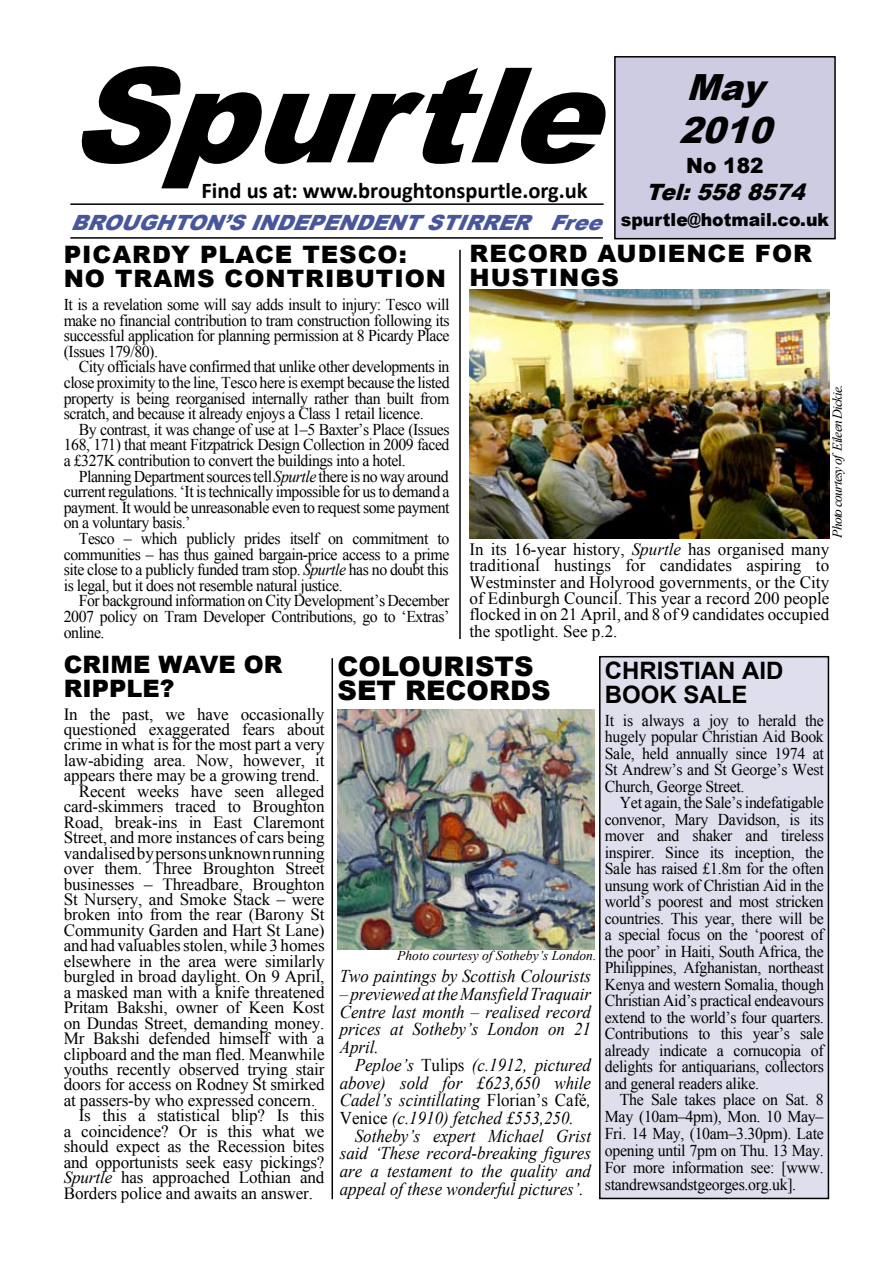
<style>
.page{position:relative;width:893px;height:1263px;background:#fff}
.page>*{position:absolute;margin:0;border:0;box-sizing:border-box;transform-origin:0 0}
.t1{font:italic 900 132px "Arial";color:#000}
.t2{font:italic 900 36px/43.2px "Arial";color:#000;scale:.96 1}
.t3{font:900 27px/24px "Arial";color:#000}
.t4{font:900 24px/24px "Arial";letter-spacing:.04em;color:#000}
.t5{font:700 24px/24px "Arial";color:#000}
.t6{font:900 24px/24px "Arial";color:#000}
.t7{font:700 22.5px "Calibri";color:#000}
.t8{font:italic 900 22.5px "Arial";color:#000;scale:.96 1}
.t9{font:italic 900 21px "Arial";color:#48579c}
.t10{font:900 21px "Arial";color:#000;scale:.96 1}
.t11{font:italic 18px/17.7px "Times New Roman";color:#000;text-align:justify;scale:.94 1}
.t12{font:900 18px "Arial";color:#000;scale:.96 1}
.t13{font:17.25px/16.4px "Times New Roman";color:#000;text-align:justify}
.t14{font:17.1px "Times New Roman";letter-spacing:-.01em;color:#000}
.t15{font:16.5px/16.5px "Times New Roman";letter-spacing:-.03em;color:#000;text-align:justify;scale:.96 1}
.t16{font:italic 13.5px "Times New Roman";color:#000}
.t17{font:italic 13.5px "Times New Roman";letter-spacing:-.06em;color:#000}
.s1{font-style:italic}
.s2{font-style:normal}
</style>
<div class="page">
<div style="left:615px;top:57px;width:220px;height:182px;background:#cdcce2"></div>
<div style="left:614px;top:56px;width:222px;height:183px;border:2px solid #000"></div>
<hr style="left:70px;top:237px;width:533px;height:2px;background:#000">
<hr style="left:70px;top:203px;width:534px;height:2px;background:#000">
<img style="left:470px;top:290px;width:359px;height:248px">
<div style="left:600px;top:657px;width:228px;height:541px;background:#dedeec"></div>
<div style="left:599px;top:656px;width:230px;height:543px;border:2px solid #000"></div>
<img style="left:338px;top:710px;width:256px;height:239px">
<hr style="left:459px;top:250px;width:2px;height:389px;background:#000">
<hr style="left:332px;top:658px;width:1px;height:541px;background:#000">
<h1 class="t1" style="left:67px;top:17px;width:595px">Spurtle</h1>
<p class="t9" style="left:70px;top:207px;width:544px">BROUGHTON’SINDEPENDENTSTIRRER Free</p>
<h3 class="t4" style="left:64px;top:242px;width:384px">PICARDY PLACE TESCO:<br>NO TRAMS CONTRIBUTION</h3>
<h2 class="t2" style="left:679px;top:64px;width:112px">May<br>2010</h2>
<p class="t10" style="left:686px;top:150px;width:82px">No 182</p>
<h3 class="t8" style="left:646px;top:175px;width:176px">Tel:5588574</h3>
<p class="t12" style="left:621px;top:206px;width:218px">spurtle@hotmail.co.uk</p>
<h3 class="t7" style="left:202px;top:181px;width:388px">Find us at: www.broughtonspurtle.org.uk</h3>
<h3 class="t4" style="left:470px;top:240px;width:344px">RECORD AUDIENCE FOR<br>HUSTINGS</h3>
<p class="t15" style="left:64px;top:297px;width:403px;line-height:15.6px">It is a revelation some will say adds insult to injury: Tesco will make no financial contribution to tram construction following its successful application for planning permission at 8 Picardy Place (Issues 179/80).</p>
<p class="t15" style="left:64px;top:359px;width:403px;line-height:15.6px;text-indent:15px">City officials have confirmed that unlike other developments in close proximity to the line, Tesco here is exempt because the listed property is being reorganised internally rather than built from scratch, and because it already enjoys a Class 1 retail licence.</p>
<p class="t15" style="left:64px;top:421px;width:403px;line-height:15.6px;text-indent:15px">By contrast, it was change of use at 1–5 Baxter’s Place (Issues 168, 171) that meant Fitzpatrick Design Collection in 2009 faced a £327K contribution to convert the buildings into a hotel.</p>
<p class="t15" style="left:64px;top:468px;width:403px;line-height:15.6px;text-indent:15px">Planning Department sources tell <span class="s1">Spurtle</span> there is no way around current regulations. ‘It is technically impossible for us to demand a payment. It would be unreasonable even to request some payment on a voluntary basis.’</p>
<p class="t15" style="left:64px;top:531px;width:403px;line-height:15.6px;text-indent:15px">Tesco – which publicly prides itself on commitment to communities – has thus gained bargain-price access to a prime site close to a publicly funded tram stop. <span class="s1">Spurtle</span> has no doubt this is legal, but it does not resemble natural justice.</p>
<p class="t15" style="left:64px;top:593px;width:403px;line-height:15.6px;text-indent:15px">For background information on City Development’s December 2007 policy on Tram Developer Contributions, go to ‘Extras’ online.</p>
<p class="t17" style="left:830px;top:538px;width:154px;rotate:-90deg">Photo courtesy of Eileen Dickie.</p>
<p class="t13" style="left:470px;top:541px;width:361px">In its 16-year history, <span class="s1">Spurtle</span> has organised many traditional hustings for candidates aspiring to Westminster and Holyrood governments, or the City of Edinburgh Council. This year a record 200 people flocked in on 21 April, and 8 of 9 candidates occupied the spotlight. See p.2.</p>
<h3 class="t6" style="left:64px;top:652px;width:220px">CRIME WAVE OR<br>RIPPLE?</h3>
<p class="t14" style="left:64px;top:704px;width:262px">In the past, we have occasionally</p>
<p class="t14" style="left:64px;top:720px;width:262px">questioned exaggerated fears about</p>
<p class="t14" style="left:64px;top:735px;width:262px">crime in what is for the most part a very</p>
<p class="t14" style="left:64px;top:751px;width:262px">law-abiding area. Now, however, it</p>
<p class="t14" style="left:64px;top:766px;width:258px">appears there may be a growing trend.</p>
<p class="t14" style="left:79px;top:781px;width:247px">Recent weeks have seen alleged</p>
<p class="t14" style="left:64px;top:797px;width:262px">card-skimmers traced to Broughton</p>
<p class="t14" style="left:64px;top:812px;width:262px">Road, break-ins in East Claremont</p>
<p class="t14" style="left:64px;top:828px;width:262px">Street, and more instances of cars being</p>
<p class="t14" style="left:64px;top:843px;width:262px">vandalised by persons unknown running</p>
<p class="t14" style="left:64px;top:859px;width:262px">over them. Three Broughton Street</p>
<p class="t14" style="left:64px;top:874px;width:262px">businesses – Threadbare, Broughton</p>
<p class="t14" style="left:64px;top:890px;width:262px">St Nursery, and Smoke Stack – were</p>
<p class="t14" style="left:64px;top:905px;width:262px">broken into from the rear (Barony St</p>
<p class="t14" style="left:64px;top:921px;width:262px">Community Garden and Hart St Lane)</p>
<p class="t14" style="left:64px;top:936px;width:262px">and had valuables stolen, while 3 homes</p>
<p class="t14" style="left:64px;top:951px;width:262px">elsewhere in the area were similarly</p>
<p class="t14" style="left:64px;top:967px;width:262px">burgled in broad daylight. On 9 April,</p>
<p class="t14" style="left:64px;top:982px;width:262px">a masked man with a knife threatened</p>
<p class="t14" style="left:64px;top:998px;width:262px">Pritam Bakshi, owner of Keen Kost</p>
<p class="t14" style="left:64px;top:1013px;width:262px">on Dundas Street, demanding money.</p>
<p class="t14" style="left:64px;top:1029px;width:262px">Mr Bakshi defended himself with a</p>
<p class="t14" style="left:64px;top:1044px;width:262px">clipboard and the man fled. Meanwhile</p>
<p class="t14" style="left:64px;top:1060px;width:262px">youths recently observed trying stair</p>
<p class="t14" style="left:64px;top:1075px;width:262px">doors for access on Rodney St smirked</p>
<p class="t14" style="left:64px;top:1090px;width:253px">at passers-by who expressed concern.</p>
<p class="t14" style="left:79px;top:1106px;width:247px">Is this a statistical blip? Is this</p>
<p class="t14" style="left:64px;top:1121px;width:262px">a coincidence? Or is this what we</p>
<p class="t14" style="left:64px;top:1137px;width:262px">should expect as the Recession bites</p>
<p class="t14" style="left:64px;top:1152px;width:262px">and opportunists seek easy pickings?</p>
<p class="t14" style="left:64px;top:1168px;width:262px"><span class="s1">Spurtle</span> has approached Lothian and</p>
<p class="t14" style="left:64px;top:1183px;width:251px">Borders police and awaits an answer.</p>
<h3 class="t3" style="left:338px;top:654px;width:214px">COLOURISTS<br>SET RECORDS</h3>
<p class="t16" style="left:397px;top:947px;width:201px">Photo courtesy of Sotheby’s London.</p>
<p class="t11" style="left:340px;top:967px;width:269px">Two paintings by Scottish Colourists</p>
<p class="t11" style="left:340px;top:985px;width:269px">– previewed at the Mansfield Traquair Centre last month – realised record prices at Sotheby’s London on 21<br>April.</p>
<p class="t11" style="left:355px;top:1056px;width:253px">Peploe’s <span class="s2">Tulips</span> (c.1912, pictured</p>
<p class="t11" style="left:340px;top:1074px;width:269px">above) sold for £623,650 while</p>
<p class="t11" style="left:340px;top:1091px;width:269px">Cadel’s scintillating <span class="s2">Florian’s Café</span>,</p>
<p class="t11" style="left:340px;top:1109px;width:250px"><span class="s2">Venice</span> (c.1910) fetched £553,250.</p>
<p class="t11" style="left:355px;top:1127px;width:253px">Sotheby’s expert Michael Grist</p>
<p class="t11" style="left:340px;top:1144px;width:269px">said ‘These record-breaking figures</p>
<p class="t11" style="left:340px;top:1162px;width:269px">are a testament to the quality and</p>
<p class="t11" style="left:340px;top:1180px;width:261px">appeal of these wonderful pictures’.</p>
<h3 class="t5" style="left:605px;top:659px;width:180px">CHRISTIAN AID<br>BOOK SALE</h3>
<p class="t15" style="left:605px;top:712px;width:230px">It is always a joy to herald the hugely popular Christian Aid Book Sale, held annually since 1974 at St Andrew’s and St George’s West Church, George Street.</p>
<p class="t15" style="left:605px;top:794px;width:230px;text-indent:15px">Yet again, the Sale’s indefatigable convenor, Mary Davidson, is its mover and shaker and tireless inspirer. Since its inception, the Sale has raised £1.8m for the often unsung work of Christian Aid in the world’s poorest and most stricken countries. This year, there will be a special focus on the ‘poorest of the poor’ in Haiti, South Africa, the Philippines, Afghanistan, northeast Kenya and western Somalia, though Christian Aid’s practical endeavours extend to the world’s four quarters.<br>Contributions to this year’s sale already indicate a cornucopia of delights for antiquarians, collectors and general readers alike.</p>
<p class="t15" style="left:605px;top:1091px;width:230px;line-height:17px;text-indent:15px">The Sale takes place on Sat. 8<br>May (10am–4pm), Mon. 10 May– Fri. 14 May, (10am–3.30pm). Late opening until 7pm on Thu. 13 May.<br>For more information see: [www. standrewsandstgeorges.org.uk].</p>
</div>
